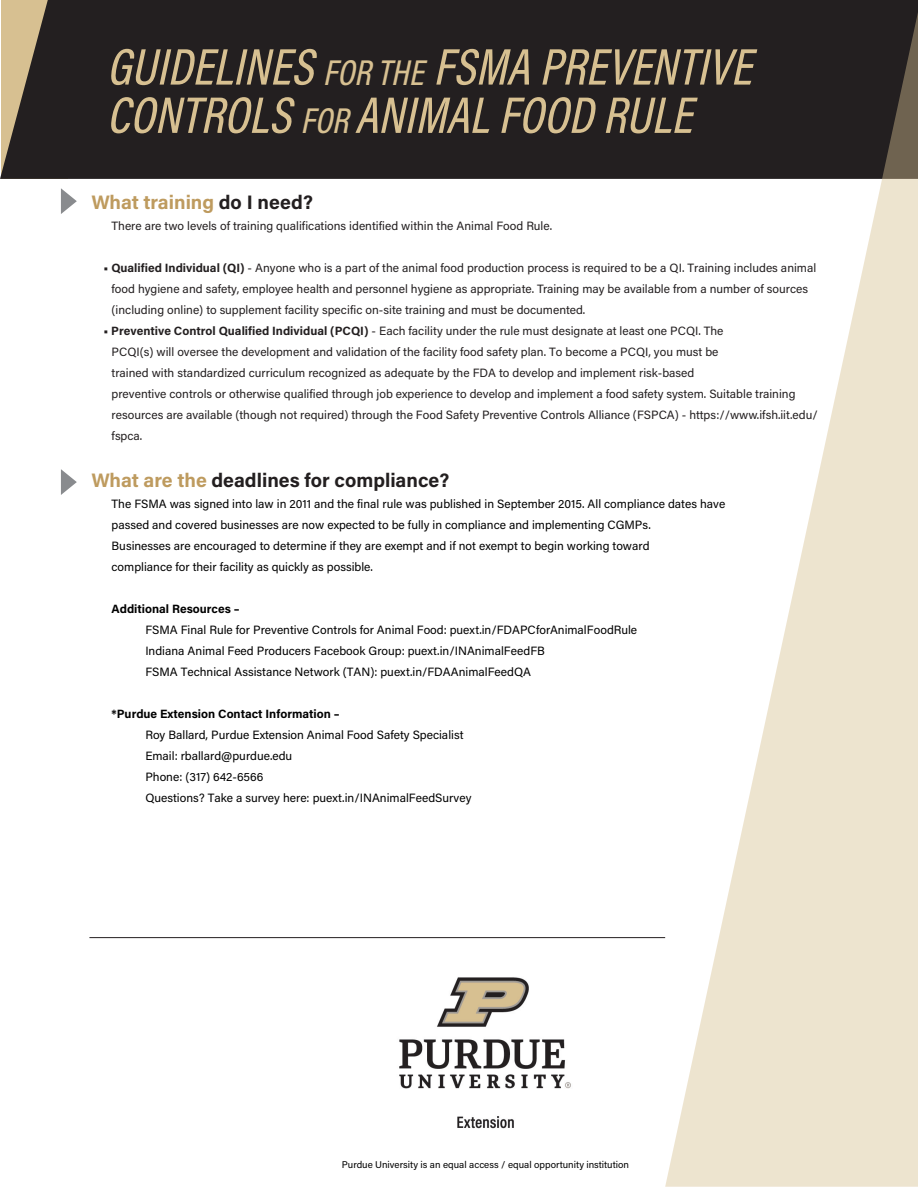
<style>
.page{position:relative;width:918px;height:1188px;background:#fff}
.page>*{position:absolute;margin:0;border:0;box-sizing:border-box;transform-origin:0 0}
.t1{font:italic 500 51.9px/48.3px "Acumin Pro Cond";color:#d7c091}
.t2{font:700 19.5px "Acumin Pro";color:#231f20}
.t3{font:700 19.5px "Acumin Pro";color:#be9b5f}
.t4{font:12px/21px "Acumin Pro";color:#231f20}
.t5{font:12px "Acumin Pro";color:#000}
.t6{font:700 12px "Acumin Pro";color:#000}
.t7{font:9.75px "Acumin Pro";color:#000}
.s1{font-size:36.3px}
.s2{color:#231f20}
.s3{font-weight:700}
.s4{color:#be9b5f}
</style>
<div class="page">
<div style="left:0;top:0;width:665px;height:179px;background:#231f20"></div>
<svg style="left:61px;top:188px;width:16px;height:26px"></svg>
<svg style="left:665px;top:0;width:253px;height:1187px;fill:#ede4cf"></svg>
<hr style="left:89px;top:937px;width:576px;height:1px;background:#231f20">
<svg style="left:61px;top:469px;width:16px;height:26px"></svg>
<img style="left:399px;top:977px;width:172px;height:152px">
<p class="t1" style="left:107px;top:41px;width:660px">GUIDELINES<span class="s1">FORTHE</span>FSMAPREVENTIVE<br>CONTROLS<span class="s1">FOR</span>ANIMALFOODRULE</p>
<p class="t3" style="left:91px;top:189px;width:223px">What training <span class="s2">do I need?</span></p>
<p class="t4" style="left:112px;top:215px;width:442px">There are two levels of training qualifications identified within the Animal Food Rule.</p>
<p class="t4" style="left:112px;top:257px;width:706px;text-indent:-8px"><span class="s3">• Qualified Individual (QI)</span> - Anyone who is a part of the animal food production process is required to be a QI. Training includes animal food hygiene and safety, employee health and personnel hygiene as appropriate. Training may be available from a number of sources (including online) to supplement facility specific on-site training and must be documented.</p>
<p class="t4" style="left:103px;top:320px;width:622px"><span class="s3">• Preventive Control Qualified Individual (PCQI)</span> - Each facility under the rule must designate at least one PCQI. The</p>
<p class="t4" style="left:112px;top:341px;width:608px">PCQI(s) will oversee the development and validation of the facility food safety plan. To become a PCQI, you must be</p>
<p class="t4" style="left:112px;top:362px;width:584px">trained with standardized curriculum recognized as adequate by the FDA to develop and implement risk-based</p>
<p class="t4" style="left:112px;top:383px;width:708px">preventive controls or otherwise qualified through job experience to develop and implement a food safety system. Suitable training resources are available (though not required) through the Food Safety Preventive Controls Alliance (FSPCA) - https://www.ifsh.iit.edu/ fspca.</p>
<p class="t2" style="left:91px;top:466px;width:360px"><span class="s4">What are the</span> deadlines for compliance?</p>
<p class="t5" style="left:112px;top:495px;width:615px">The FSMA was signed into law in 2011 and the final rule was published in September 2015. All compliance dates have</p>
<p class="t5" style="left:112px;top:516px;width:541px">passed and covered businesses are now expected to be fully in compliance and implementing CGMPs.</p>
<p class="t5" style="left:112px;top:537px;width:540px">Businesses are encouraged to determine if they are exempt and if not exempt to begin working toward</p>
<p class="t5" style="left:112px;top:558px;width:263px">compliance for their facility as quickly as possible.</p>
<p class="t6" style="left:112px;top:600px;width:130px">Additional Resources –</p>
<p class="t5" style="left:145px;top:621px;width:493px">FSMA Final Rule for Preventive Controls for Animal Food: puext.in/FDAPCforAnimalFoodRule</p>
<p class="t5" style="left:145px;top:642px;width:401px">Indiana Animal Feed Producers Facebook Group: puext.in/INAnimalFeedFB</p>
<p class="t5" style="left:145px;top:663px;width:387px">FSMA Technical Assistance Network (TAN): puext.in/FDAAnimalFeedQA</p>
<p class="t6" style="left:112px;top:705px;width:230px">*Purdue Extension Contact Information –</p>
<p class="t5" style="left:145px;top:726px;width:320px">Roy Ballard, Purdue Extension Animal Food Safety Specialist</p>
<p class="t5" style="left:145px;top:747px;width:148px">Email: rballard@purdue.edu</p>
<p class="t5" style="left:145px;top:768px;width:120px">Phone: (317) 642-6566</p>
<p class="t5" style="left:145px;top:789px;width:328px">Questions? Take a survey here: puext.in/INAnimalFeedSurvey</p>
<p class="t7" style="left:342px;top:1158px;width:289px">Purdue University is an equal access / equal opportunity institution</p>
</div>
